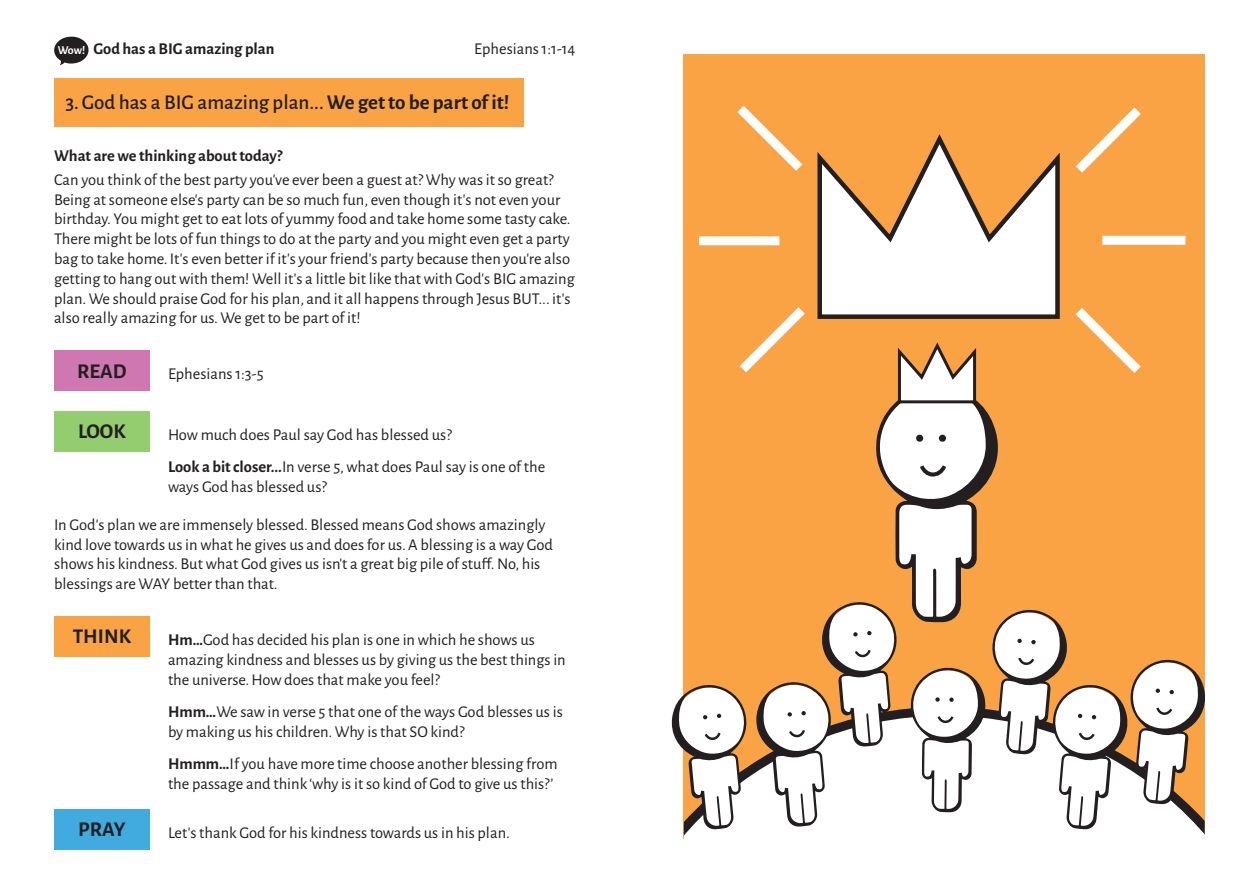
<style>
.page{position:relative;width:1259px;height:893px;background:#fff}
.page>*{position:absolute;margin:0;border:0;box-sizing:border-box;transform-origin:0 0}
.t1{font:500 21px "Alegreya Sans";color:#231f20}
.t2{font:700 21px "Alegreya Sans SC";color:#231f20}
.t3{font:16.5px/19.8px "Alegreya Sans";color:#231f20}
.t4{font:700 16.5px "Alegreya Sans";color:#231f20}
.s1{font-size:12px;color:#fff}
.s2{font-weight:700}
</style>
<div class="page">
<div style="left:54px;top:411px;width:96px;height:40px;background:#94cc70"></div>
<div style="left:54px;top:616px;width:96px;height:41px;background:#f9a345"></div>
<div style="left:54px;top:809px;width:96px;height:40px;background:#41abe0"></div>
<div style="left:54px;top:350px;width:96px;height:41px;background:#ce77b1"></div>
<div style="left:54px;top:78px;width:470px;height:49px;background:#f9a345"></div>
<div style="left:683px;top:54px;width:522px;height:785px;background:#f9a345"></div>
<div style="left:683px;top:762px;width:521px;height:77px;background:#fff"></div>
<svg style="left:699px;top:105px;width:487px;height:268px"></svg>
<svg style="left:754px;top:339px;width:452px;height:491px"></svg>
<svg style="left:671px;top:685px;width:77px;height:145px"></svg>
<svg style="left:54px;top:37px;width:35px;height:28px"></svg>
<p class="t4" style="left:58px;top:37px;width:218px"><span class="s1">Wow!</span> God has a BIG amazing plan</p>
<p class="t3" style="left:474px;top:38px;width:103px">Ephesians 1:1-14</p>
<p class="t1" style="left:65px;top:87px;width:445px">3. God has a BIG amazing plan... <span class="s2">We get to be part of it!</span></p>
<p class="t4" style="left:54px;top:143px;width:230px">What are we thinking about today?</p>
<p class="t3" style="left:54px;top:169px;width:522px">Can you think of the best party you've ever been a guest at? Why was it so great?<br>Being at someone else's party can be so much fun, even though it's not even your birthday. You might get to eat lots of yummy food and take home some tasty cake.<br>There might be lots of fun things to do at the party and you might even get a party bag to take home. It's even better if it's your friend's party because then you're also getting to hang out with them! Well it's a little bit like that with God's BIG amazing plan. We should praise God for his plan, and it all happens through Jesus BUT... it's also really amazing for us. We get to be part of it!</p>
<p class="t2" style="left:77px;top:355px;width:51px">READ</p>
<p class="t2" style="left:78px;top:416px;width:49px">LOOK</p>
<p class="t3" style="left:168px;top:363px;width:97px">Ephesians 1:3-5</p>
<p class="t3" style="left:168px;top:418px;width:379px;line-height:32.4px">How much does Paul say God has blessed us?<br><span class="s2">Look a bit closer...</span>In verse 5, what does Paul say is one of the</p>
<p class="t3" style="left:168px;top:476px;width:160px">ways God has blessed us?</p>
<p class="t3" style="left:54px;top:514px;width:500px">In God's plan we are immensely blessed. Blessed means God shows amazingly kind love towards us in what he gives us and does for us. A blessing is a way God shows his kindness. But what God gives us isn't a great big pile of stuff. No, his blessings are WAY better than that.</p>
<p class="t2" style="left:73px;top:621px;width:60px">THINK</p>
<p class="t2" style="left:78px;top:814px;width:49px">PRAY</p>
<p class="t3" style="left:168px;top:629px;width:399px"><span class="s2">Hm…</span>God has decided his plan is one in which he shows us amazing kindness and blesses us by giving us the best things in the universe. How does that make you feel?</p>
<p class="t3" style="left:168px;top:701px;width:396px"><span class="s2">Hmm…</span>We saw in verse 5 that one of the ways God blesses us is by making us his children. Why is that SO kind?</p>
<p class="t3" style="left:168px;top:753px;width:391px"><span class="s2">Hmmm…</span>If you have more time choose another blessing from the passage and think ‘why is it so kind of God to give us this?’</p>
<p class="t3" style="left:168px;top:822px;width:343px">Let's thank God for his kindness towards us in his plan.</p>
</div>
